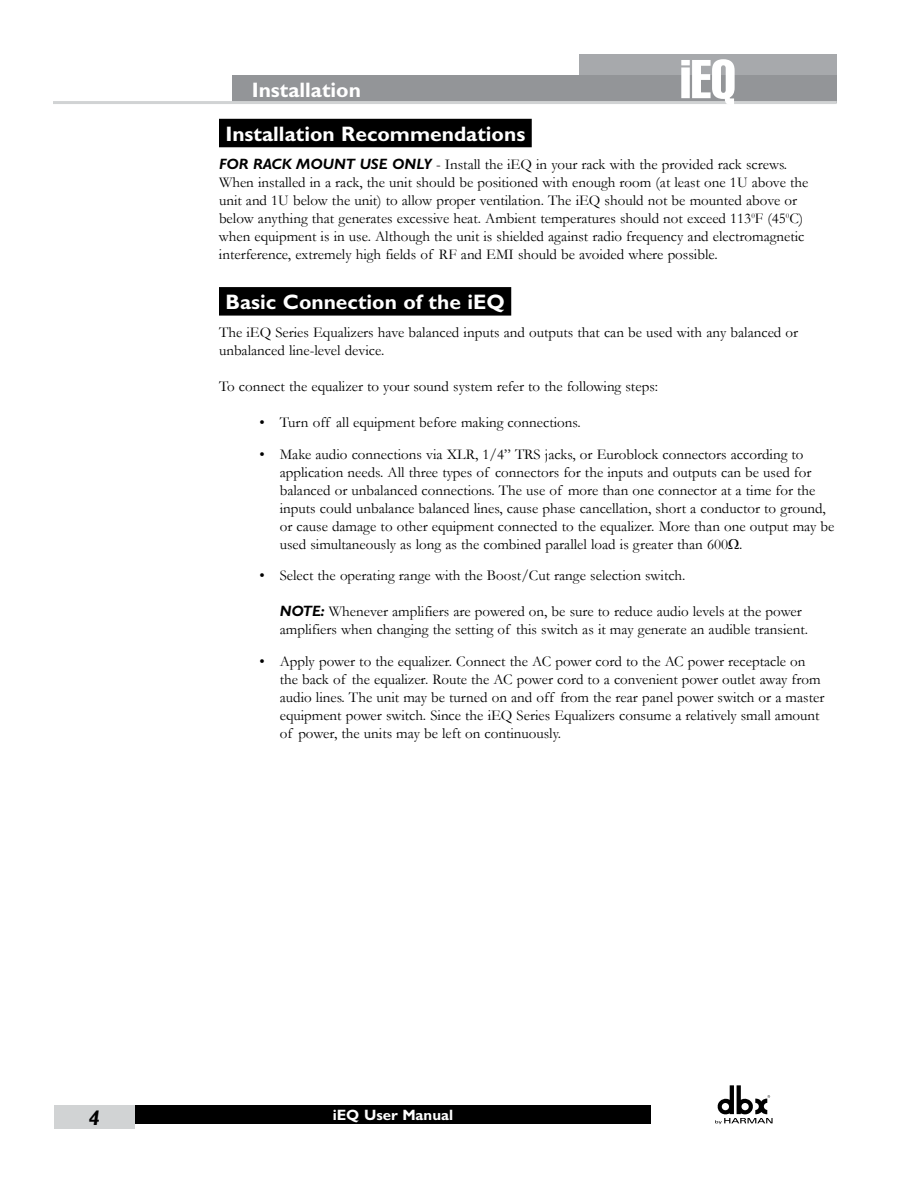
<style>
.page{position:relative;width:918px;height:1188px;background:#fff}
.page>*{position:absolute;margin:0;border:0;box-sizing:border-box;transform-origin:0 0}
.t1{font:extra-condensed 53.7px "Helvetica";color:#fff}
.t2{font:700 21px "Gill Sans";color:#fff}
.t3{font:italic 700 21px "Gill Sans";color:#000}
.t4{font:15px/18px "Garamond";color:#000}
.t5{font:700 15px "Gill Sans";color:#fff}
.s1{font-family:"Gill Sans";font-weight:700;font-style:italic}
</style>
<div class="page">
<svg style="left:715px;top:1085px;width:58px;height:39px"></svg>
<div style="left:118px;top:1105px;width:533px;height:19px;background:#000"></div>
<div style="left:54px;top:1105px;width:81px;height:24px;background:#d1d3d4"></div>
<div style="left:579px;top:54px;width:258px;height:26px;background:#a7a9ac"></div>
<div style="left:232px;top:75px;width:605px;height:27px;background:#939598"></div>
<hr style="left:53px;top:101px;width:784px;height:3px;background:#d1d3d4">
<div style="left:219px;top:119px;width:313px;height:28px;background:#000"></div>
<div style="left:219px;top:287px;width:292px;height:29px;background:#000"></div>
<h2 class="t2" style="left:252px;top:78px;width:111px">Installation</h2>
<h1 class="t1" style="left:680px;top:45px;width:57px">iEQ</h1>
<h2 class="t2" style="left:225px;top:121px;width:301px">Installation Recommendations</h2>
<p class="t4" style="left:219px;top:155px;width:591px"><span class="s1">FOR RACK MOUNT USE ONLY</span> - Install the iEQ in your rack with the provided rack screws.<br>When installed in a rack, the unit should be positioned with enough room (at least one 1U above the unit and 1U below the unit) to allow proper ventilation. The iEQ should not be mounted above or below anything that generates excessive heat. Ambient temperatures should not exceed 113<sup>0</sup>F (45<sup>0</sup>C) when equipment is in use. Although the unit is shielded against radio frequency and electromagnetic interference, extremely high fields of RF and EMI should be avoided where possible.</p>
<h2 class="t2" style="left:225px;top:289px;width:281px">Basic Connection of the iEQ</h2>
<p class="t4" style="left:219px;top:323px;width:581px">The iEQ Series Equalizers have balanced inputs and outputs that can be used with any balanced or unbalanced line-level device.</p>
<p class="t4" style="left:219px;top:377px;width:441px">To connect the equalizer to your sound system refer to the following steps:</p>
<p class="t4" style="left:260px;top:413px;width:321px">• Turn off all equipment before making connections.</p>
<p class="t4" style="left:280px;top:445px;width:556px;text-indent:-20px">• Make audio connections via XLR, 1/4” TRS jacks, or Euroblock connectors according to application needs. All three types of connectors for the inputs and outputs can be used for balanced or unbalanced connections. The use of more than one connector at a time for the inputs could unbalance balanced lines, cause phase cancellation, short a conductor to ground, or cause damage to other equipment connected to the equalizer. More than one output may be used simultaneously as long as the combined parallel load is greater than 600Ω.</p>
<p class="t4" style="left:259px;top:566px;width:426px">• Select the operating range with the Boost/Cut range selection switch.</p>
<p class="t4" style="left:280px;top:602px;width:528px"><span class="s1">NOTE:</span> Whenever amplifiers are powered on, be sure to reduce audio levels at the power amplifiers when changing the setting of this switch as it may generate an audible transient.</p>
<p class="t4" style="left:280px;top:652px;width:546px;text-indent:-20px">• Apply power to the equalizer. Connect the AC power cord to the AC power receptacle on the back of the equalizer. Route the AC power cord to a convenient power outlet away from audio lines. The unit may be turned on and off from the rear panel power switch or a master equipment power switch. Since the iEQ Series Equalizers consume a relatively small amount of power, the units may be left on continuously.</p>
<h2 class="t3" style="left:89px;top:1105px;width:13px">4</h2>
<p class="t5" style="left:333px;top:1106px;width:122px">iEQ User Manual</p>
</div>
